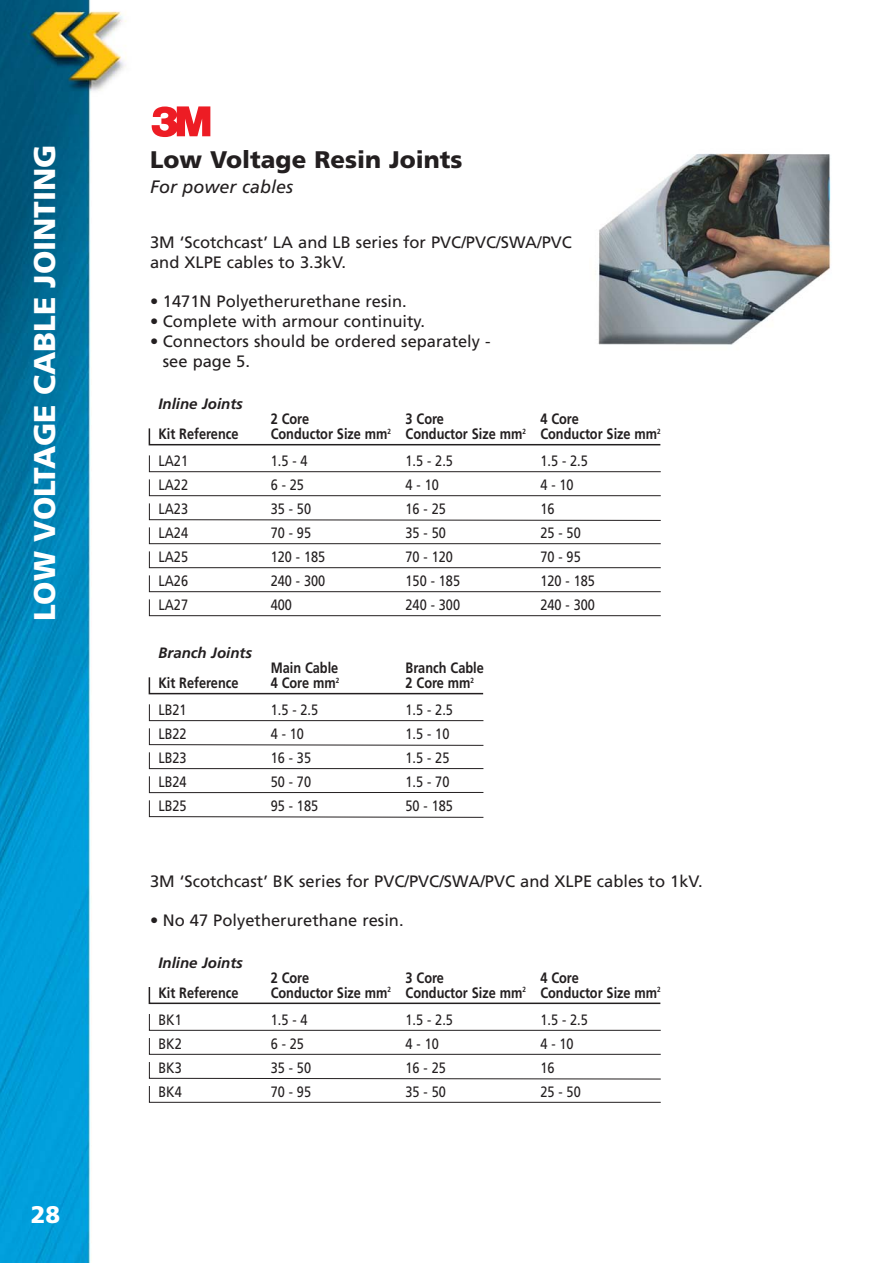
<style>
.page{position:relative;width:893px;height:1263px;background:#fff}
.page>*{position:absolute;margin:0;border:0;box-sizing:border-box;transform-origin:0 0}
.t1{font:900 30px "Frutiger";color:#fff}
.t2{font:900 24px "Frutiger";color:#231f20}
.t3{font:900 24px "Frutiger";color:#fff}
.t4{font:italic 18px "Frutiger";color:#231f20}
.t5{font:16.5px/19.8px "Frutiger";color:#231f20}
.t6{font:15px/24px "Frutiger";color:#231f20;scale:.85 1}
.t7{font:700 15px/15px "Frutiger";color:#231f20;scale:.85 1}
.t8{font:italic 700 15px "Frutiger";color:#231f20}
</style>
<div class="page">
<img style="left:0;top:0;width:127px;height:1263px">
<img style="left:598px;top:153px;width:233px;height:192px">
<svg style="left:149px;top:455px;width:512px;height:17px"></svg>
<svg style="left:149px;top:479px;width:512px;height:17px"></svg>
<svg style="left:149px;top:503px;width:512px;height:18px"></svg>
<svg style="left:149px;top:527px;width:512px;height:17px"></svg>
<svg style="left:149px;top:551px;width:512px;height:17px"></svg>
<svg style="left:149px;top:575px;width:512px;height:17px"></svg>
<svg style="left:149px;top:599px;width:512px;height:17px"></svg>
<svg style="left:148px;top:428px;width:513px;height:18px"></svg>
<svg style="left:149px;top:1014px;width:512px;height:17px"></svg>
<svg style="left:149px;top:1038px;width:512px;height:17px"></svg>
<svg style="left:149px;top:1062px;width:512px;height:41px"></svg>
<svg style="left:148px;top:987px;width:513px;height:18px"></svg>
<svg style="left:149px;top:704px;width:335px;height:17px"></svg>
<svg style="left:149px;top:728px;width:335px;height:18px"></svg>
<svg style="left:149px;top:752px;width:335px;height:17px"></svg>
<svg style="left:149px;top:776px;width:335px;height:17px"></svg>
<svg style="left:149px;top:800px;width:335px;height:18px"></svg>
<svg style="left:148px;top:677px;width:336px;height:18px"></svg>
<svg style="left:152px;top:106px;width:58px;height:31px"></svg>
<h1 class="t1" style="left:33px;top:621px;width:479px;rotate:-90deg">LOW VOLTAGE CABLE JOINTING</h1>
<h2 class="t3" style="left:31px;top:1205px;width:31px">28</h2>
<h2 class="t2" style="left:150px;top:150px;width:314px">Low Voltage Resin Joints</h2>
<p class="t4" style="left:150px;top:179px;width:144px">For power cables</p>
<p class="t5" style="left:150px;top:233px;width:423px">3M ‘Scotchcast’ LA and LB series for PVC/PVC/SWA/PVC and XLPE cables to 3.3kV.</p>
<p class="t5" style="left:150px;top:293px;width:258px">• 1471N Polyetherurethane resin.</p>
<p class="t5" style="left:150px;top:313px;width:277px">• Complete with armour continuity.</p>
<p class="t5" style="left:163px;top:332px;width:329px;text-indent:-13px">• Connectors should be ordered separately - see page 5.</p>
<p class="t8" style="left:158px;top:398px;width:86px">Inline Joints</p>
<p class="t7" style="left:158px;top:428px;width:96px">Kit Reference</p>
<p class="t6" style="left:158px;top:450px;width:37px;text-align:justify">LA21<br>LA22<br>LA23<br>LA24<br>LA25<br>LA26<br>LA27</p>
<p class="t7" style="left:271px;top:413px;width:143px">2 Core<br>Conductor Size mm<sup>2</sup></p>
<p class="t6" style="left:271px;top:450px;width:66px">1.5 - 4<br>6 - 25<br>35 - 50<br>70 - 95<br>120 - 185<br>240 - 300<br>400</p>
<p class="t7" style="left:405px;top:413px;width:143px">3 Core<br>Conductor Size mm<sup>2</sup></p>
<p class="t6" style="left:405px;top:450px;width:66px">1.5 - 2.5<br>4 - 10<br>16 - 25<br>35 - 50<br>70 - 120<br>150 - 185<br>240 - 300</p>
<p class="t7" style="left:540px;top:413px;width:143px">4 Core<br>Conductor Size mm<sup>2</sup></p>
<p class="t6" style="left:540px;top:450px;width:66px">1.5 - 2.5<br>4 - 10<br>16<br>25 - 50<br>70 - 95<br>120 - 185<br>240 - 300</p>
<p class="t8" style="left:158px;top:647px;width:95px">Branch Joints</p>
<p class="t7" style="left:158px;top:676px;width:96px">Kit Reference</p>
<p class="t6" style="left:158px;top:699px;width:35px;text-align:justify">LB21<br>LB22<br>LB23<br>LB24<br>LB25</p>
<p class="t7" style="left:271px;top:661px;width:82px">Main Cable<br>4 Core mm<sup>2</sup></p>
<p class="t6" style="left:271px;top:699px;width:57px">1.5 - 2.5<br>4 - 10<br>16 - 35<br>50 - 70<br>95 - 185</p>
<p class="t7" style="left:405px;top:661px;width:94px">Branch Cable<br>2 Core mm<sup>2</sup></p>
<p class="t6" style="left:405px;top:699px;width:57px">1.5 - 2.5<br>1.5 - 10<br>1.5 - 25<br>1.5 - 70<br>50 - 185</p>
<p class="t5" style="left:150px;top:873px;width:554px">3M ‘Scotchcast’ BK series for PVC/PVC/SWA/PVC and XLPE cables to 1kV.</p>
<p class="t5" style="left:150px;top:912px;width:255px">• No 47 Polyetherurethane resin.</p>
<p class="t8" style="left:158px;top:956px;width:86px">Inline Joints</p>
<p class="t7" style="left:158px;top:986px;width:96px">Kit Reference</p>
<p class="t6" style="left:158px;top:1009px;width:29px;text-align:justify">BK1<br>BK2<br>BK3<br>BK4</p>
<p class="t7" style="left:271px;top:971px;width:143px">2 Core<br>Conductor Size mm<sup>2</sup></p>
<p class="t6" style="left:271px;top:1009px;width:49px">1.5 - 4<br>6 - 25<br>35 - 50<br>70 - 95</p>
<p class="t7" style="left:405px;top:971px;width:143px">3 Core<br>Conductor Size mm<sup>2</sup></p>
<p class="t6" style="left:405px;top:1009px;width:57px">1.5 - 2.5<br>4 - 10<br>16 - 25<br>35 - 50</p>
<p class="t7" style="left:540px;top:971px;width:143px">4 Core<br>Conductor Size mm<sup>2</sup></p>
<p class="t6" style="left:540px;top:1009px;width:57px">1.5 - 2.5<br>4 - 10<br>16<br>25 - 50</p>
</div>
